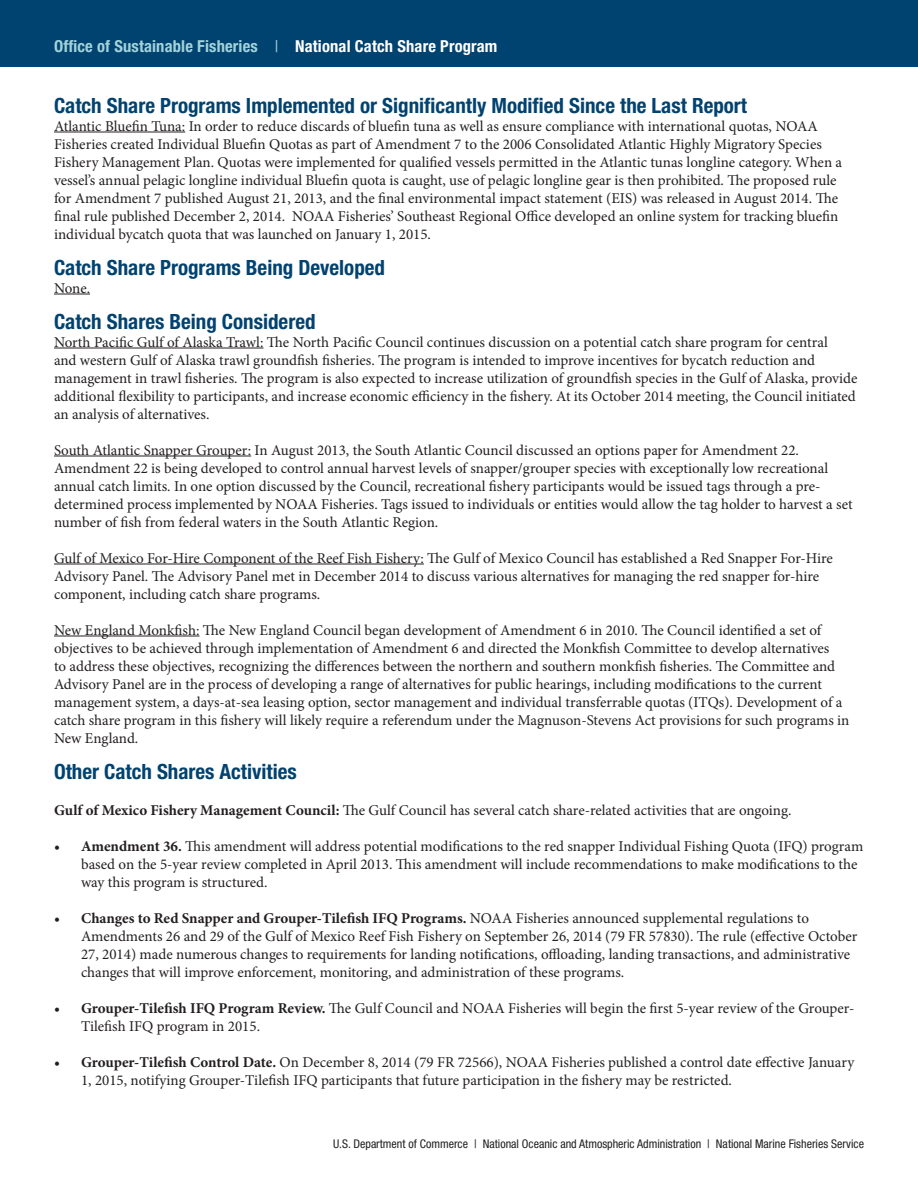
<style>
.page{position:relative;width:918px;height:1188px;background:#fff}
.page>*{position:absolute;margin:0;border:0;box-sizing:border-box;transform-origin:0 0}
.t1{font:700 condensed 21px "Helvetica Neue LT Std";color:#004270}
.t2{font:700 condensed 16.5px "Helvetica Neue LT Std";letter-spacing:.01em;color:#a3d3da}
.t3{font:15px/18px "Minion Pro";color:#231f20}
.t4{font:condensed 12px "Helvetica Neue LT Std";color:#231f20}
.s1{font-weight:400}
.s2{color:#fff}
.s3{font-weight:700}
</style>
<div class="page">
<div style="left:0;top:0;width:918px;height:68px;background:#004270"></div>
<hr style="left:54px;top:132px;width:131px;height:1px;background:#231f20">
<hr style="left:54px;top:294px;width:36px;height:1px;background:#231f20">
<hr style="left:54px;top:348px;width:210px;height:1px;background:#231f20">
<hr style="left:54px;top:456px;width:197px;height:1px;background:#231f20">
<hr style="left:54px;top:564px;width:370px;height:1px;background:#231f20">
<hr style="left:54px;top:636px;width:146px;height:1px;background:#231f20">
<p class="t2" style="left:54px;top:36px;width:445px">Office of Sustainable Fisheries <span class="s1">|</span> <span class="s2">National Catch Share Program</span></p>
<h3 class="t1" style="left:54px;top:92px;width:695px">Catch Share Programs Implemented or Significantly Modified Since the Last Report</h3>
<p class="t3" style="left:54px;top:117px;width:790px">Atlantic Bluefin Tuna: In order to reduce discards of bluefin tuna as well as ensure compliance with international quotas, NOAA Fisheries created Individual Bluefin Quotas as part of Amendment 7 to the 2006 Consolidated Atlantic Highly Migratory Species Fishery Management Plan. Quotas were implemented for qualified vessels permitted in the Atlantic tunas longline category. When a vessel’s annual pelagic longline individual Bluefin quota is caught, use of pelagic longline gear is then prohibited. The proposed rule for Amendment 7 published August 21, 2013, and the final environmental impact statement (EIS) was released in August 2014. The final rule published December 2, 2014. NOAA Fisheries’ Southeast Regional Office developed an online system for tracking bluefin individual bycatch quota that was launched on January 1, 2015.</p>
<h3 class="t1" style="left:54px;top:254px;width:333px">Catch Share Programs Being Developed</h3>
<p class="t3" style="left:54px;top:279px;width:38px">None.</p>
<h3 class="t1" style="left:54px;top:308px;width:263px">Catch Shares Being Considered</h3>
<p class="t3" style="left:54px;top:333px;width:805px">North Pacific Gulf of Alaska Trawl: The North Pacific Council continues discussion on a potential catch share program for central<br>and western Gulf of Alaska trawl groundfish fisheries. The program is intended to improve incentives for bycatch reduction and management in trawl fisheries. The program is also expected to increase utilization of groundfish species in the Gulf of Alaska, provide additional flexibility to participants, and increase economic efficiency in the fishery. At its October 2014 meeting, the Council initiated an analysis of alternatives.</p>
<p class="t3" style="left:54px;top:441px;width:800px">South Atlantic Snapper Grouper: In August 2013, the South Atlantic Council discussed an options paper for Amendment 22.<br>Amendment 22 is being developed to control annual harvest levels of snapper/grouper species with exceptionally low recreational annual catch limits. In one option discussed by the Council, recreational fishery participants would be issued tags through a pre&shy;determined process implemented by NOAA Fisheries. Tags issued to individuals or entities would allow the tag holder to harvest a set number of fish from federal waters in the South Atlantic Region.</p>
<p class="t3" style="left:54px;top:549px;width:780px">Gulf of Mexico For-Hire Component of the Reef Fish Fishery: The Gulf of Mexico Council has established a Red Snapper For-Hire<br>Advisory Panel. The Advisory Panel met in December 2014 to discuss various alternatives for managing the red snapper for-hire component, including catch share programs.</p>
<p class="t3" style="left:54px;top:621px;width:797px">New England Monkfish: The New England Council began development of Amendment 6 in 2010. The Council identified a set of objectives to be achieved through implementation of Amendment 6 and directed the Monkfish Committee to develop alternatives<br>to address these objectives, recognizing the differences between the northern and southern monkfish fisheries. The Committee and Advisory Panel are in the process of developing a range of alternatives for public hearings, including modifications to the current management system, a days-at-sea leasing option, sector management and individual transferrable quotas (ITQs). Development of a catch share program in this fishery will likely require a referendum under the Magnuson-Stevens Act provisions for such programs in New England.</p>
<h3 class="t1" style="left:54px;top:758px;width:244px">Other Catch Shares Activities</h3>
<p class="t3" style="left:54px;top:801px;width:739px"><span class="s3">Gulf of Mexico Fishery Management Council:</span> The Gulf Council has several catch share-related activities that are ongoing.</p>
<p class="t3" style="left:81px;top:837px;width:784px;text-indent:-27px"><span class="s3">• Amendment 36.</span> This amendment will address potential modifications to the red snapper Individual Fishing Quota (IFQ) program based on the 5-year review completed in April 2013. This amendment will include recommendations to make modifications to the way this program is structured.</p>
<p class="t3" style="left:81px;top:909px;width:778px;text-indent:-27px"><span class="s3">• Changes to Red Snapper and Grouper-Tilefish IFQ Programs.</span> NOAA Fisheries announced supplemental regulations to Amendments 26 and 29 of the Gulf of Mexico Reef Fish Fishery on September 26, 2014 (79 FR 57830). The rule (effective October 27, 2014) made numerous changes to requirements for landing notifications, offloading, landing transactions, and administrative changes that will improve enforcement, monitoring, and administration of these programs.</p>
<p class="t3" style="left:81px;top:999px;width:775px;text-indent:-27px"><span class="s3">• Grouper-Tilefish IFQ Program Review.</span> The Gulf Council and NOAA Fisheries will begin the first 5-year review of the Grouper-<br>Tilefish IFQ program in 2015.</p>
<p class="t3" style="left:81px;top:1053px;width:775px;text-indent:-27px"><span class="s3">• Grouper-Tilefish Control Date.</span> On December 8, 2014 (79 FR 72566), NOAA Fisheries published a control date effective January<br>1, 2015, notifying Grouper-Tilefish IFQ participants that future participation in the fishery may be restricted.</p>
<p class="t4" style="left:333px;top:1136px;width:532px">U.S. Department of Commerce | National Oceanic and Atmospheric Administration | National Marine Fisheries Service</p>
</div>
